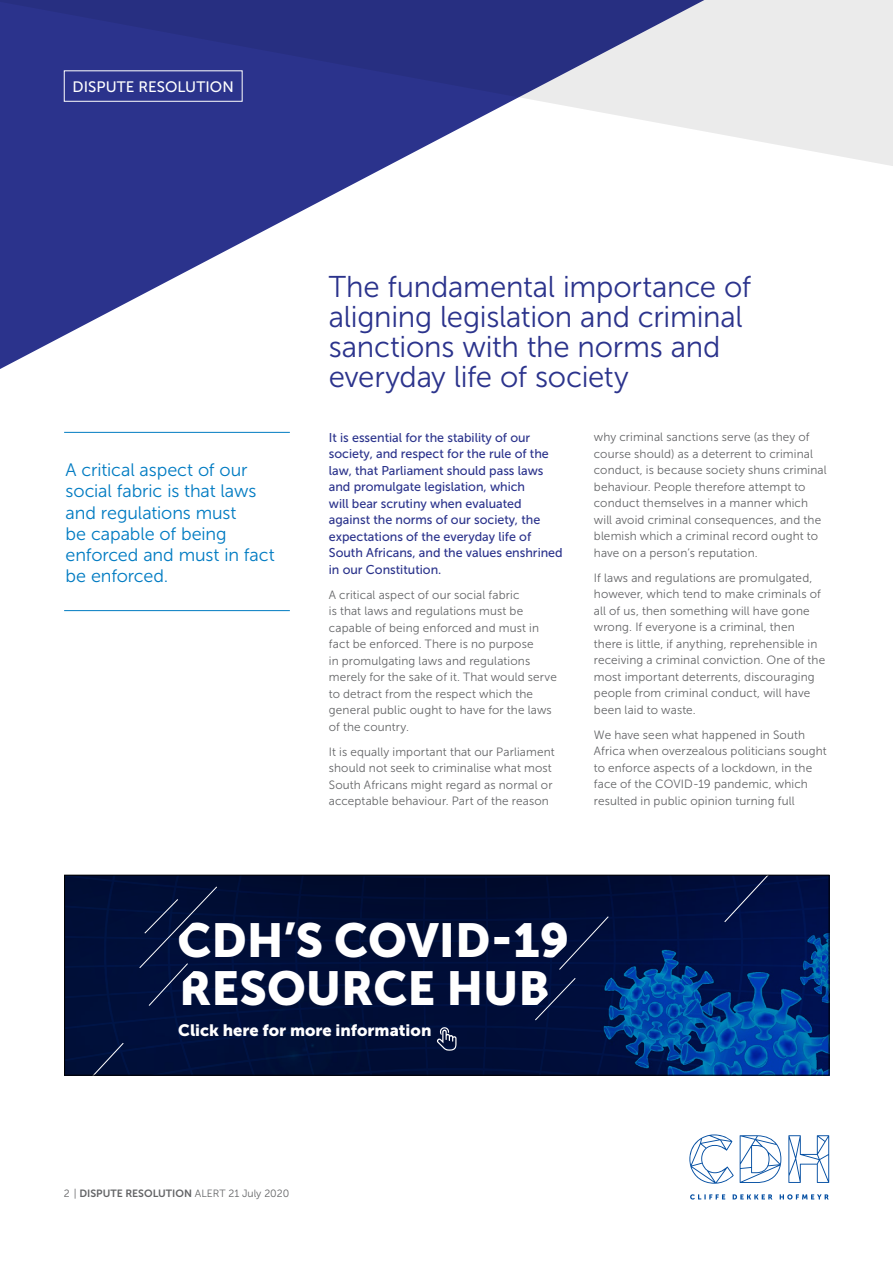
<style>
.page{position:relative;width:893px;height:1263px;background:#fff}
.page>*{position:absolute;margin:0;border:0;box-sizing:border-box;transform-origin:0 0}
.t1{font:47.4px/48px "Museo Sans 900";color:#fff}
.t2{font:30px/30px "Museo Sans 300";letter-spacing:-.01em;color:#2b338c}
.t3{font:18px/21px "Museo Sans 300";letter-spacing:-.005em;color:#007bc2}
.t4{font:16.35px "Museo Sans 900";color:#fff}
.t5{font:15.15px "Museo Sans 500";letter-spacing:.005em;color:#fff}
.t6{font:12.75px/16.5px "Museo Sans 500";color:#2b338c}
.t7{font:12px/16.5px "Museo Sans 300";letter-spacing:.01em;color:#636466}
.t8{font:10.5px "Museo Sans 300";color:#636466}
.s1{font-family:"Museo Sans 700"}
</style>
<div class="page">
<svg style="left:690px;top:1194px;width:139px;height:5px"></svg>
<svg style="left:689px;top:1134px;width:45px;height:50px"></svg>
<svg style="left:740px;top:1135px;width:41px;height:48px"></svg>
<svg style="left:788px;top:1135px;width:41px;height:48px"></svg>
<svg style="left:0;top:188px;width:346px;height:181px"></svg>
<svg style="left:0;top:0;width:893px;height:188px"></svg>
<hr style="left:64px;top:432px;width:226px;height:1px;background:#007bc2">
<hr style="left:64px;top:610px;width:226px;height:1px;background:#007bc2">
<div style="left:64px;top:70px;width:179px;height:32px;border:1px solid #fff"></div>
<svg style="left:65px;top:875px;width:764px;height:200px;background:#001647"></svg>
<p class="t5" style="left:73px;top:78px;width:163px">DISPUTE RESOLUTION</p>
<h3 class="t3" style="left:66px;top:460px;width:211px">A critical aspect of our social fabric is that laws and regulations must<br>be capable of being enforced and must in fact be enforced.</h3>
<h2 class="t2" style="left:329px;top:272px;width:424px">The fundamental importance of aligning legislation and criminal sanctions with the norms and everyday life of society</h2>
<p class="t6" style="left:329px;top:429px;width:235px">It is essential for the stability of our society, and respect for the rule of the law, that Parliament should pass laws and promulgate legislation, which<br>will bear scrutiny when evaluated against the norms of our society, the expectations of the everyday life of South Africans, and the values enshrined in our Constitution.</p>
<p class="t7" style="left:329px;top:586px;width:229px">A critical aspect of our social fabric<br>is that laws and regulations must be capable of being enforced and must in fact be enforced. There is no purpose<br>in promulgating laws and regulations merely for the sake of it. That would serve to detract from the respect which the general public ought to have for the laws of the country.</p>
<p class="t7" style="left:329px;top:743px;width:227px">It is equally important that our Parliament should not seek to criminalise what most South Africans might regard as normal or acceptable behaviour. Part of the reason</p>
<p class="t7" style="left:594px;top:429px;width:234px">why criminal sanctions serve (as they of course should) as a deterrent to criminal conduct, is because society shuns criminal behaviour. People therefore attempt to conduct themselves in a manner which will avoid criminal consequences, and the blemish which a criminal record ought to have on a person’s reputation.</p>
<p class="t7" style="left:594px;top:569px;width:233px">If laws and regulations are promulgated, however, which tend to make criminals of all of us, then something will have gone wrong. If everyone is a criminal, then there is little, if anything, reprehensible in receiving a criminal conviction. One of the most important deterrents, discouraging people from criminal conduct, will have been laid to waste.</p>
<p class="t7" style="left:594px;top:726px;width:234px">We have seen what happened in South Africa when overzealous politicians sought to enforce aspects of a lockdown, in the face of the COVID-19 pandemic, which resulted in public opinion turning full</p>
<h1 class="t1" style="left:177px;top:916px;width:393px">CDH’S COVID-19<br>RESOURCE HUB</h1>
<h3 class="t4" style="left:178px;top:1021px;width:255px">Click here for more information</h3>
<p class="t8" style="left:64px;top:1188px;width:227px">2 | <span class="s1">DISPUTE RESOLUTION</span> ALERT 21 July 2020</p>
</div>
